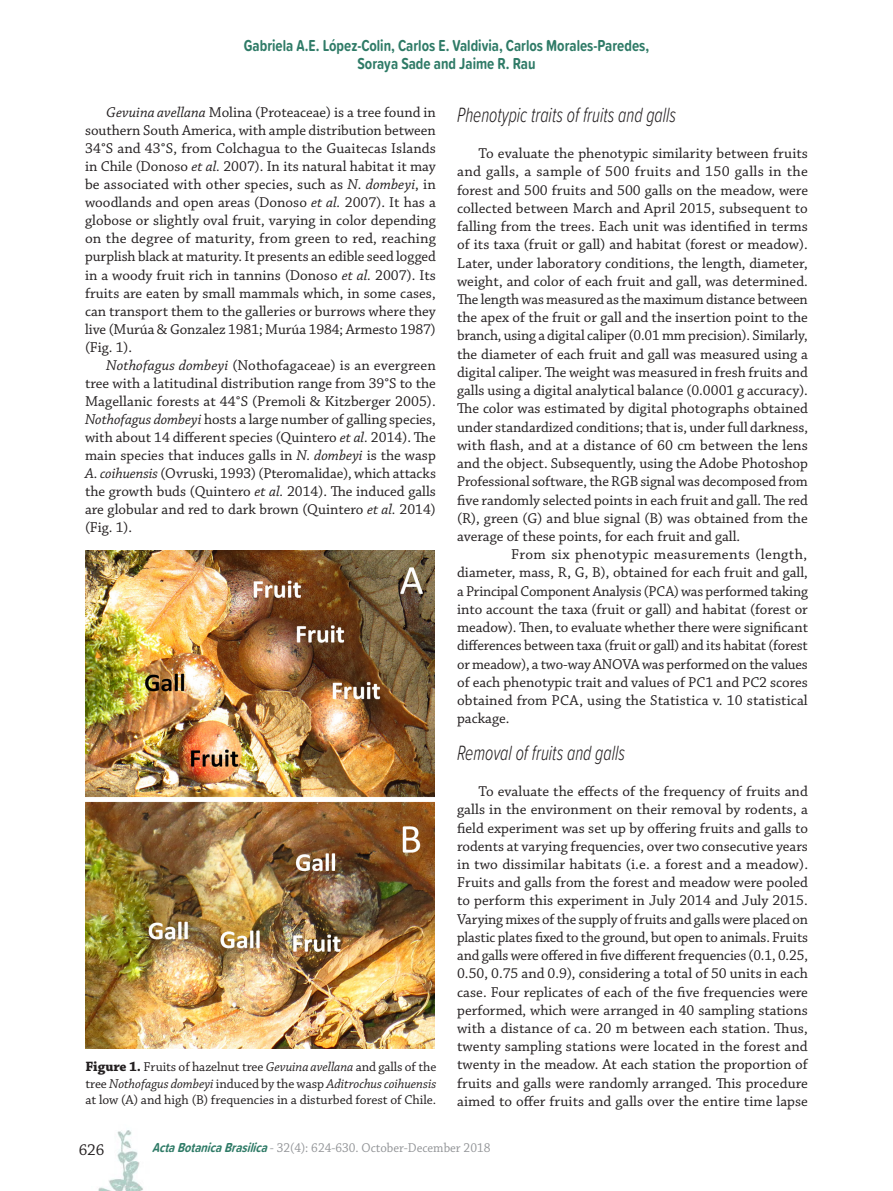
<style>
.page{position:relative;width:893px;height:1191px;background:#fff}
.page>*{position:absolute;margin:0;border:0;box-sizing:border-box;transform-origin:0 0}
.TÓPICOS{font:italic 300 21.45px "Proxima Soft Cond";color:#231f20;scale:.82 1}
.t1{font:700 16.5px/18px "Proxima Soft Cond";color:#2f7b67;text-align:center;scale:.91 1}
.t2{font:16.5px "Chaparral Pro";color:#231f20}
.MIOLO{font:15px/18.1px "Chaparral Pro";color:#231f20;text-align:justify}
.LEGENDA_-_Tabela_e_F{font:13.5px/16.2px "Chaparral Pro";color:#231f20;text-align:justify}
.t3{font:13.5px "Chaparral Pro";color:#939598;scale:.95 1}
.s1{font-style:italic}
.s2{font-weight:700;font-size:14.25px}
.s3{font-family:"Proxima Soft Cond";font-weight:700;font-style:italic;color:#2f7b67}
</style>
<div class="page">
<img style="left:98px;top:1130px;width:45px;height:61px">
<img style="left:85px;top:551px;width:349px;height:497px">
<p class="t1" style="left:244px;top:36px;width:447px">Gabriela A.E. López-Colin, Carlos E. Valdivia, Carlos Morales-Paredes,<br>Soraya Sade and Jaime R. Rau</p>
<p class="MIOLO" style="left:85px;top:104px;width:352px;text-indent:21px"><span class="s1">Gevuina avellana</span> Molina (Proteaceae) is a tree found in southern South America, with ample distribution between 34°S and 43°S, from Colchagua to the Guaitecas Islands in Chile (Donoso <span class="s1">et al.</span> 2007). In its natural habitat it may be associated with other species, such as <span class="s1">N. dombeyi</span>, in woodlands and open areas (Donoso <span class="s1">et al.</span> 2007). It has a globose or slightly oval fruit, varying in color depending on the degree of maturity, from green to red, reaching purplish black at maturity. It presents an edible seed logged in a woody fruit rich in tannins (Donoso <span class="s1">et al.</span> 2007). Its fruits are eaten by small mammals which, in some cases, can transport them to the galleries or burrows where they live (Murúa &amp; Gonzalez 1981; Murúa 1984; Armesto 1987) (Fig. 1).</p>
<p class="MIOLO" style="left:85px;top:356px;width:352px;text-indent:21px"><span class="s1">Nothofagus dombeyi</span> (Nothofagaceae) is an evergreen tree with a latitudinal distribution range from 39°S to the Magellanic forests at 44°S (Premoli &amp; Kitzberger 2005).<br><span class="s1">Nothofagus dombeyi</span> hosts a large number of galling species, with about 14 different species (Quintero <span class="s1">et al.</span> 2014). The main species that induces galls in <span class="s1">N. dombeyi</span> is the wasp <span class="s1">A. coihuensis</span> (Ovruski, 1993) (Pteromalidae), which attacks the growth buds (Quintero <span class="s1">et al.</span> 2014). The induced galls are globular and red to dark brown (Quintero <span class="s1">et al.</span> 2014) (Fig. 1).</p>
<p class="LEGENDA_-_Tabela_e_F" style="left:85px;top:1059px;width:352px"><span class="s2">Figure 1.</span> Fruits of hazelnut tree <span class="s1">Gevuina avellana</span> and galls of the tree <span class="s1">Nothofagus dombeyi</span> induced by the wasp <span class="s1">Aditrochus coihuensis </span>at low (A) and high (B) frequencies in a disturbed forest of Chile.</p>
<p class="TÓPICOS" style="left:457px;top:99px;width:269px">Phenotypic traits of fruits and galls</p>
<p class="MIOLO" style="left:457px;top:145px;width:352px;text-indent:21px">To evaluate the phenotypic similarity between fruits and galls, a sample of 500 fruits and 150 galls in the forest and 500 fruits and 500 galls on the meadow, were collected between March and April 2015, subsequent to falling from the trees. Each unit was identified in terms of its taxa (fruit or gall) and habitat (forest or meadow).<br>Later, under laboratory conditions, the length, diameter, weight, and color of each fruit and gall, was determined.<br>The length was measured as the maximum distance between the apex of the fruit or gall and the insertion point to the branch, using a digital caliper (0.01 mm precision). Similarly, the diameter of each fruit and gall was measured using a digital caliper. The weight was measured in fresh fruits and galls using a digital analytical balance (0.0001 g accuracy).<br>The color was estimated by digital photographs obtained under standardized conditions; that is, under full darkness, with flash, and at a distance of 60 cm between the lens and the object. Subsequently, using the Adobe Photoshop Professional software, the RGB signal was decomposed from five randomly selected points in each fruit and gall. The red (R), green (G) and blue signal (B) was obtained from the average of these points, for each fruit and gall.</p>
<p class="MIOLO" style="left:457px;top:546px;width:352px;text-indent:54px">From six phenotypic measurements (length, diameter, mass, R, G, B), obtained for each fruit and gall, a Principal Component Analysis (PCA) was performed taking into account the taxa (fruit or gall) and habitat (forest or meadow). Then, to evaluate whether there were significant differences between taxa (fruit or gall) and its habitat (forest or meadow), a two-way ANOVA was performed on the values of each phenotypic trait and values of PC1 and PC2 scores obtained from PCA, using the Statistica v. 10 statistical package.</p>
<p class="TÓPICOS" style="left:457px;top:736px;width:206px">Removal of fruits and galls</p>
<p class="MIOLO" style="left:457px;top:783px;width:352px;text-indent:21px">To evaluate the effects of the frequency of fruits and galls in the environment on their removal by rodents, a field experiment was set up by offering fruits and galls to rodents at varying frequencies, over two consecutive years in two dissimilar habitats (i.e. a forest and a meadow).<br>Fruits and galls from the forest and meadow were pooled to perform this experiment in July 2014 and July 2015.<br>Varying mixes of the supply of fruits and galls were placed on plastic plates fixed to the ground, but open to animals. Fruits and galls were offered in five different frequencies (0.1, 0.25, 0.50, 0.75 and 0.9), considering a total of 50 units in each case. Four replicates of each of the five frequencies were performed, which were arranged in 40 sampling stations with a distance of ca. 20 m between each station. Thus, twenty sampling stations were located in the forest and twenty in the meadow. At each station the proportion of fruits and galls were randomly arranged. This procedure aimed to offer fruits and galls over the entire time lapse</p>
<p class="t2" style="left:79px;top:1141px;width:27px">626</p>
<p class="t3" style="left:152px;top:1140px;width:358px"><span class="s3">ActaBotanicaBrasilica</span>- 32(4): 624-630. October-December 2018</p>
</div>
